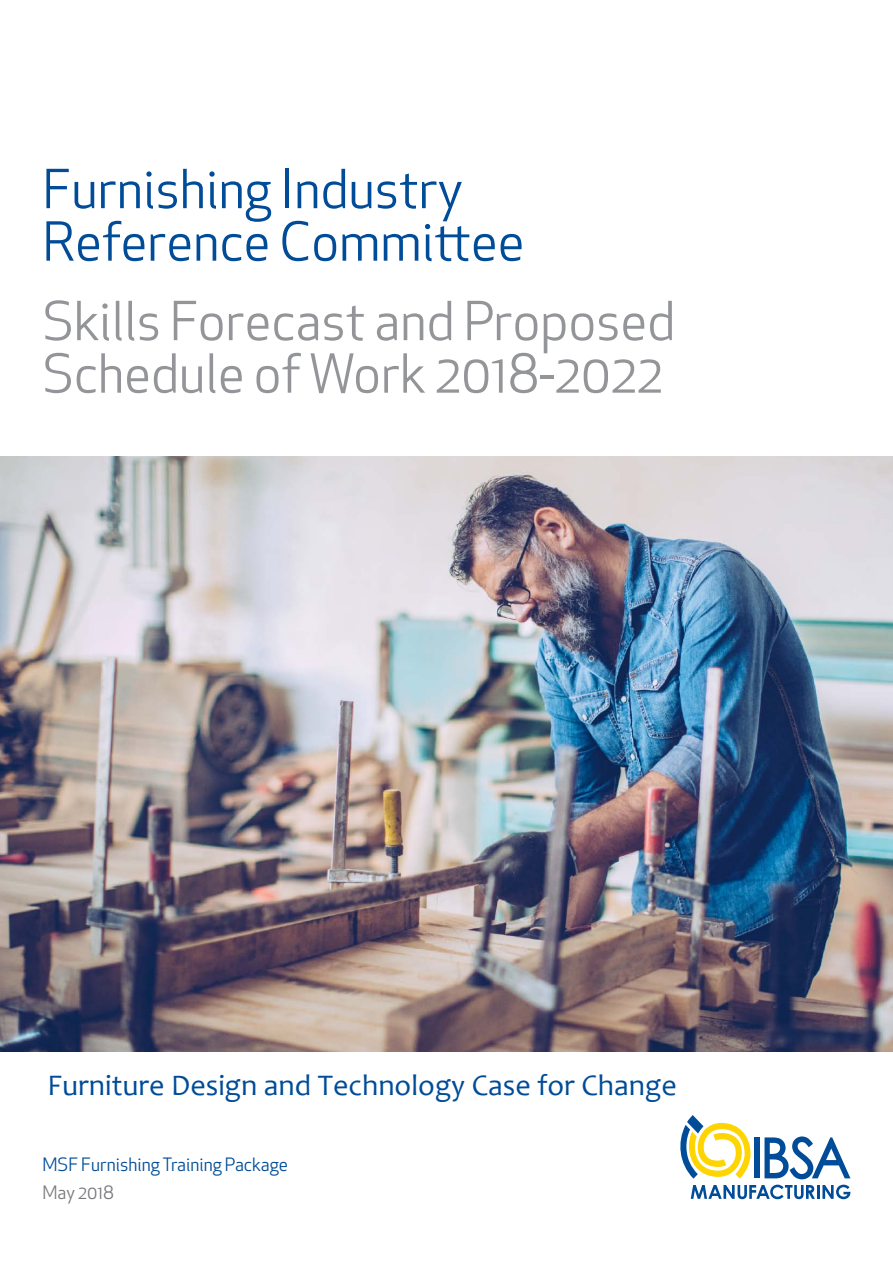
<style>
.page{position:relative;width:893px;height:1263px;background:#fff}
.page>*{position:absolute;margin:0;border:0;box-sizing:border-box;transform-origin:0 0}
.t1{font:52.5px/52.5px "Apex New";color:#939598}
.t2{font:52.5px/52.5px "Apex New";color:#014c98}
.t3{font:30px "Candara";color:#004c98}
.t4{font:18px "Apex New";color:#014c98}
.t5{font:18px "Apex New";color:#76787b}
</style>
<div class="page">
<img style="left:0;top:456px;width:893px;height:596px">
<div style="left:754px;top:1137px;width:6px;height:41px;background:#014c98"></div>
<svg style="left:764px;top:1136px;width:86px;height:43px"></svg>
<svg style="left:680px;top:1115px;width:70px;height:64px"></svg>
<svg style="left:691px;top:1185px;width:159px;height:14px"></svg>
<p class="t2" style="left:43px;top:163px;width:483px">Furnishing Industry<br>Reference Committee</p>
<p class="t1" style="left:43px;top:295px;width:634px">Skills Forecast and Proposed<br>Schedule of Work 2018-2022</p>
<p class="t3" style="left:48px;top:1067px;width:631px">Furniture Design and Technology Case for Change</p>
<p class="t4" style="left:43px;top:1153px;width:247px">MSF Furnishing Training Package</p>
<p class="t5" style="left:43px;top:1181px;width:73px">May 2018</p>
</div>
